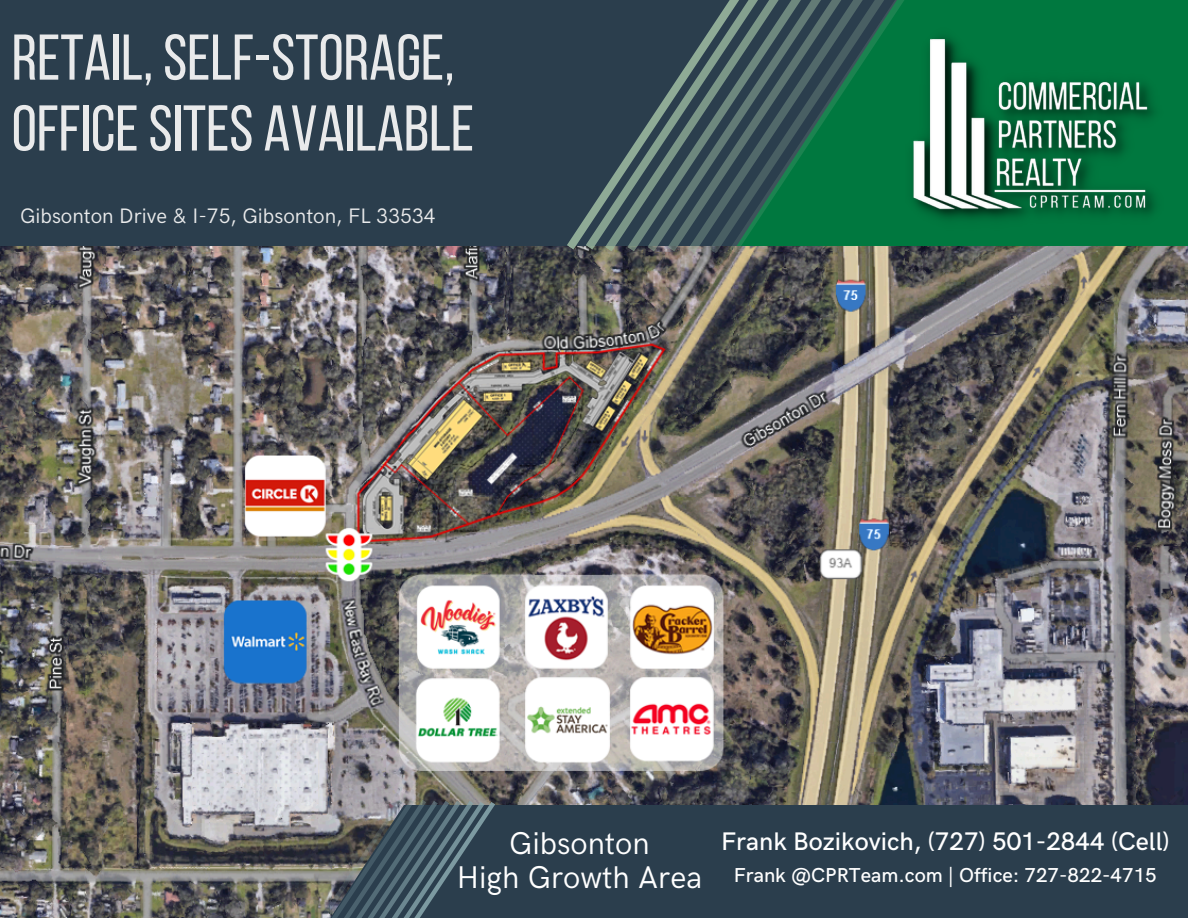
<style>
.page{position:relative;width:1188px;height:918px;background:#fff}
.page>*{position:absolute;margin:0;border:0;box-sizing:border-box;transform-origin:0 0}
.t1{font:64.5px/70.8px "Bebas Neue";color:#e9eaeb}
.t2{font:31.5px/33.8px "HK Grotesk";color:#fff;text-align:center}
.t3{font:500 25.5px "HK Grotesk";color:#fff}
.t4{font:21px "HK Grotesk";color:#e9eaeb}
.t5{font:500 20.25px "HK Grotesk";color:#fff}
</style>
<div class="page">
<img style="left:0;top:245px;width:1188px;height:673px">
<div style="left:691px;top:0;width:497px;height:245px;background:#00783f"></div>
<div style="left:0;top:0;width:572px;height:245px;background:#2b3e4d"></div>
<div style="left:567px;top:0;width:19px;height:250px;background:#2b3e4d"></div>
<svg style="left:586px;top:0;width:19px;height:250px;background:#354954"></svg>
<svg style="left:605px;top:0;width:22px;height:252px;background:#3a4e57"></svg>
<svg style="left:627px;top:0;width:41px;height:252px;background:#3f545b"></svg>
<svg style="left:668px;top:0;width:20px;height:252px;background:#45595f"></svg>
<svg style="left:688px;top:0;width:21px;height:253px;background:#485d62"></svg>
<svg style="left:709px;top:0;width:21px;height:253px;background:#475d61"></svg>
<svg style="left:730px;top:0;width:232px;height:253px"></svg>
<img style="left:903px;top:26px;width:252px;height:205px">
<div style="left:568px;top:805px;width:620px;height:113px;background:#2b3e4d"></div>
<svg style="left:163px;top:805px;width:405px;height:113px;background:#575e63"></svg>
<svg style="left:270px;top:800px;width:225px;height:118px;background:#576268"></svg>
<p class="t1" style="left:12px;top:28px;width:464px">RETAIL, SELF-STORAGE,<br>OFFICESITES AVAILABLE</p>
<h1 class="t4" style="left:20px;top:204px;width:417px">Gibsonton Drive &amp; I-75, Gibsonton, FL 33534</h1>
<p class="t2" style="left:457px;top:828px;width:247px">Gibsonton<br>High Growth Area</p>
<p class="t3" style="left:721px;top:827px;width:450px">Frank Bozikovich, (727) 501-2844 (Cell)</p>
<p class="t5" style="left:734px;top:864px;width:424px">Frank @CPRTeam.com | Office: 727-822-4715</p>
</div>
